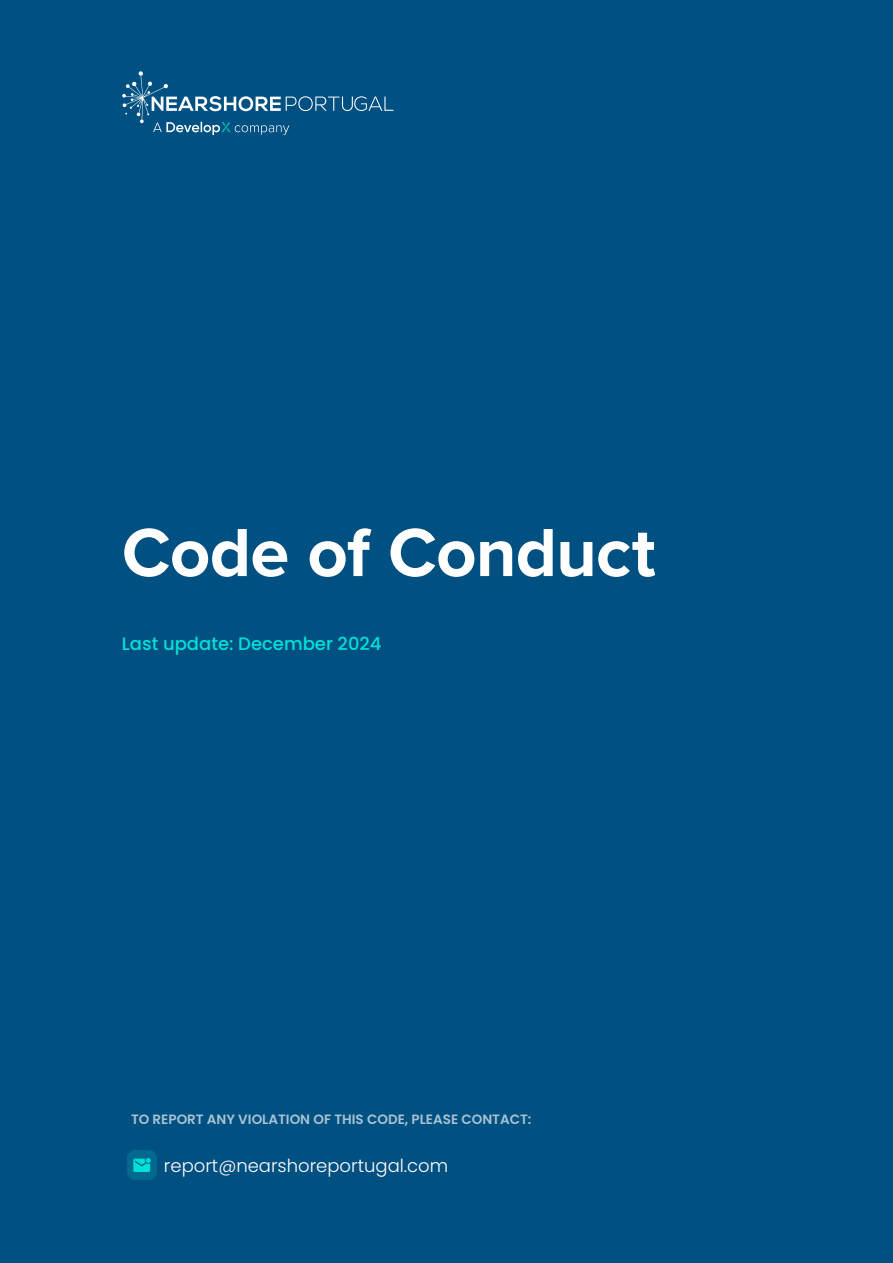
<style>
.page{position:relative;width:893px;height:1263px;background:#005081}
.page>*{position:absolute;margin:0;border:0;box-sizing:border-box;transform-origin:0 0}
.Headline_40_44_Left{font:700 70.5px "Proxima Nova";letter-spacing:-.01em;color:#fff}
.t1{font:300 18px "Poppins";color:#fff}
.t2{font:500 18px "Poppins";color:#00e0d7}
.t3{font:600 13.5px "Poppins";color:#fff}
</style>
<div class="page">
<svg style="left:122px;top:71px;width:272px;height:64px"></svg>
<img style="left:127px;top:1150px;width:29px;height:29px">
<p class="Headline_40_44_Left" style="left:122px;top:500px;width:535px">Code of Conduct</p>
<p class="t2" style="left:122px;top:634px;width:261px">Last update: December 2024</p>
<p class="t3" style="left:131px;top:1112px;width:402px">TO REPORT ANY VIOLATION OF THIS CODE, PLEASE CONTACT:</p>
<p class="t1" style="left:164px;top:1156px;width:286px">report@nearshoreportugal.com</p>
</div>
